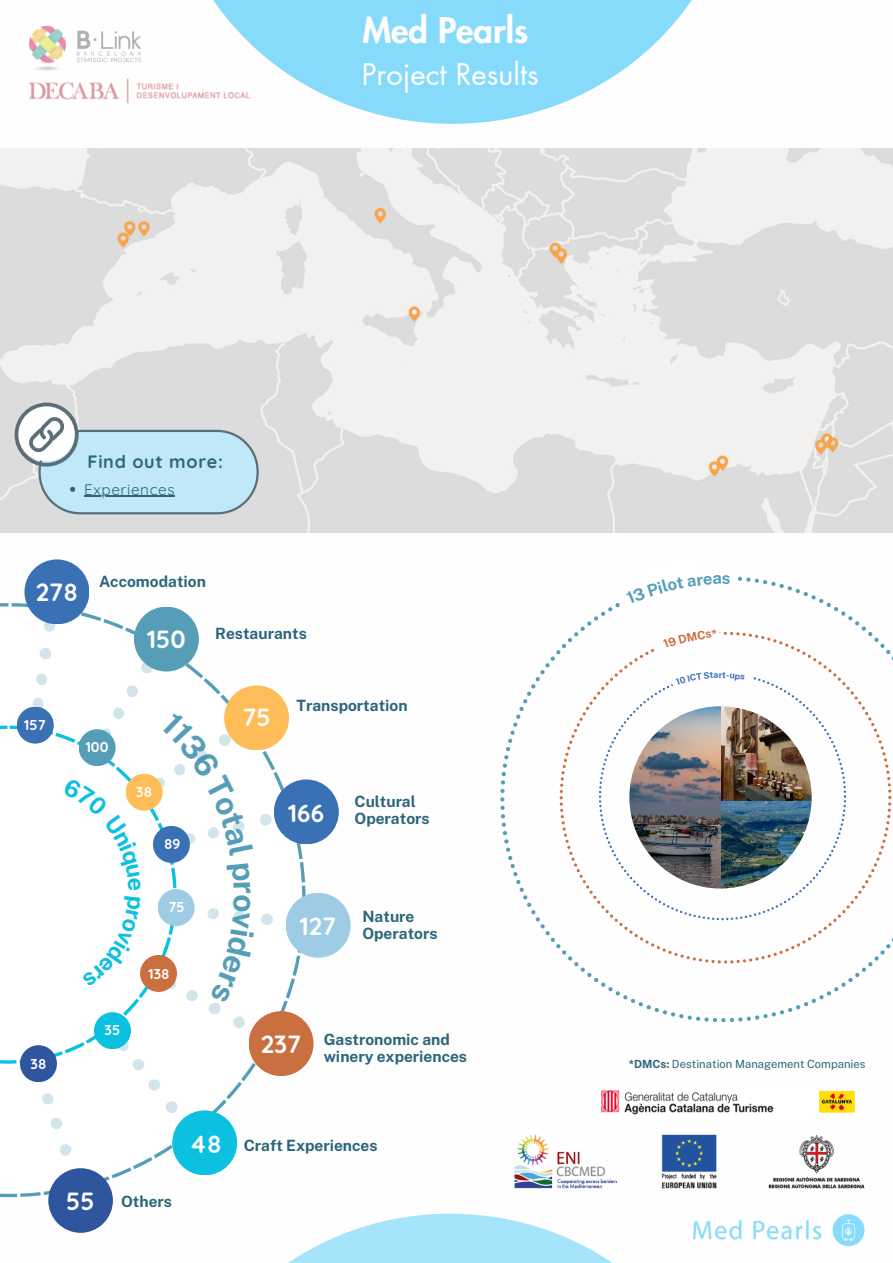
<style>
.page{position:relative;width:893px;height:1263px;background:#fff}
.page>*{position:absolute;margin:0;border:0;box-sizing:border-box;transform-origin:0 0}
.t1{font:800 34.5px "Futura LT Pro";color:#fff}
.t2{font:29.25px "Futura LT Pro";color:#fff}
.t3{font:700 24.83px "Quicksand";color:#fefefe}
.t4{font:700 24.75px "Quicksand";color:#fefefe}
.t5{font:700 17.92px "Quicksand";letter-spacing:.04em;color:#2c667b}
.t6{font:700 15.52px/16.9px "Public Sans";color:#2c667b}
.t7{font:15.3px "Quicksand";letter-spacing:.04em;color:#2c667b}
.t8{font:700 14.25px "Quicksand";color:#fefefe}
.t9{font:11.25px "Public Sans";color:#2c667b}
.t10{font:700 8.93px "Public Sans";color:#3a70b4}
.s1{font-weight:700}
</style>
<div class="page">
<img style="left:0;top:149px;width:893px;height:383px">
<svg style="left:500px;top:578px;width:393px;height:444px"></svg>
<svg style="left:559px;top:632px;width:332px;height:331px"></svg>
<svg style="left:213px;top:0;width:479px;height:124px;fill:#87dbfa"></svg>
<svg style="left:288px;top:1214px;width:216px;height:49px;fill:#a6e4fb"></svg>
<svg style="left:0;top:603px;width:305px;height:594px"></svg>
<svg style="left:66px;top:1167px;width:17px;height:4px"></svg>
<svg style="left:58px;top:1142px;width:15px;height:15px"></svg>
<svg style="left:49px;top:1116px;width:15px;height:15px"></svg>
<svg style="left:33px;top:1080px;width:15px;height:4px"></svg>
<svg style="left:41px;top:1091px;width:14px;height:15px"></svg>
<svg style="left:163px;top:1099px;width:35px;height:39px"></svg>
<svg style="left:115px;top:1064px;width:48px;height:29px"></svg>
<svg style="left:177px;top:975px;width:23px;height:28px"></svg>
<svg style="left:193px;top:905px;width:3px;height:12px"></svg>
<svg style="left:139px;top:659px;width:16px;height:16px"></svg>
<svg style="left:124px;top:683px;width:16px;height:16px"></svg>
<svg style="left:97px;top:705px;width:29px;height:20px"></svg>
<svg style="left:43px;top:621px;width:13px;height:11px"></svg>
<svg style="left:39px;top:647px;width:13px;height:13px"></svg>
<svg style="left:31px;top:696px;width:13px;height:13px"></svg>
<svg style="left:35px;top:673px;width:13px;height:13px"></svg>
<svg style="left:583px;top:662px;width:273px;height:273px"></svg>
<img style="left:599px;top:673px;width:247px;height:247px">
<div style="left:24px;top:559px;width:65px;height:65px;background:#3a70b4;border-radius:50%"></div>
<div style="left:134px;top:607px;width:65px;height:64px;background:#569eb8;border-radius:50%"></div>
<div style="left:224px;top:685px;width:65px;height:65px;background:#ffbd59;border-radius:50%"></div>
<div style="left:274px;top:779px;width:65px;height:65px;background:#3a70b4;border-radius:50%"></div>
<div style="left:286px;top:893px;width:65px;height:65px;background:#9ecce4;border-radius:50%"></div>
<div style="left:249px;top:1011px;width:64px;height:65px;background:#ca7040;border-radius:50%"></div>
<div style="left:172px;top:1110px;width:65px;height:65px;background:#0cc0df;border-radius:50%"></div>
<div style="left:48px;top:1168px;width:65px;height:65px;background:#2f559f;border-radius:50%"></div>
<svg style="left:0;top:725px;width:177px;height:339px"></svg>
<div style="left:79px;top:729px;width:37px;height:37px;background:#569eb8;border-radius:50%"></div>
<div style="left:126px;top:774px;width:37px;height:37px;background:#ffbd59;border-radius:50%"></div>
<div style="left:153px;top:826px;width:37px;height:37px;background:#3a70b4;border-radius:50%"></div>
<div style="left:158px;top:889px;width:37px;height:37px;background:#9ecce4;border-radius:50%"></div>
<div style="left:140px;top:955px;width:37px;height:37px;background:#ca7040;border-radius:50%"></div>
<div style="left:94px;top:1012px;width:37px;height:37px;background:#0cc0df;border-radius:50%"></div>
<div style="left:20px;top:1045px;width:37px;height:37px;background:#2f559f;border-radius:50%"></div>
<div style="left:17px;top:707px;width:37px;height:37px;background:#3a70b4;border-radius:50%"></div>
<img style="left:504px;top:1134px;width:361px;height:129px">
<img style="left:29px;top:25px;width:37px;height:46px">
<img style="left:76px;top:30px;width:65px;height:32px">
<img style="left:601px;top:1090px;width:254px;height:25px">
<img style="left:29px;top:75px;width:226px;height:32px">
<div style="left:802px;top:887px;width:25px;height:25px;background:#fefefe;border-radius:50%"></div>
<svg style="left:15px;top:402px;width:243px;height:112px;background:#c4dce6"></svg>
<hr style="left:84px;top:496px;width:91px;height:1px;background:#2c667b">
<svg style="left:150px;top:711px;width:123px;height:145px"></svg>
<svg style="left:207px;top:863px;width:66px;height:182px"></svg>
<svg style="left:63px;top:778px;width:78px;height:112px"></svg>
<svg style="left:82px;top:896px;width:59px;height:91px"></svg>
<svg style="left:612px;top:523px;width:144px;height:198px"></svg>
<p class="t1" style="left:362px;top:14px;width:167px">Med Pearls</p>
<p class="t2" style="left:362px;top:61px;width:178px">Project Results</p>
<p class="t5" style="left:88px;top:450px;width:137px">Find out more:</p>
<p class="t7" style="left:84px;top:479px;width:92px">Experiences</p>
<p class="t3" style="left:36px;top:576px;width:43px">278</p>
<p class="t6" style="left:99px;top:573px;width:109px">Accomodation</p>
<p class="t3" style="left:147px;top:623px;width:40px">150</p>
<p class="t6" style="left:215px;top:625px;width:93px">Restaurants</p>
<p class="t8" style="left:24px;top:716px;width:23px">157</p>
<p class="t8" style="left:86px;top:738px;width:24px">100</p>
<p class="t8" style="left:136px;top:783px;width:17px">38</p>
<p class="t8" style="left:164px;top:835px;width:18px">89</p>
<p class="t4" style="left:242px;top:701px;width:30px">75</p>
<p class="t6" style="left:296px;top:697px;width:113px">Transportation</p>
<p class="t4" style="left:288px;top:798px;width:38px">166</p>
<p class="t6" style="left:354px;top:793px;width:77px">Cultural<br>Operators</p>
<p class="t8" style="left:31px;top:1054px;width:17px">38</p>
<p class="t8" style="left:105px;top:1021px;width:17px">35</p>
<p class="t8" style="left:168px;top:898px;width:18px">75</p>
<p class="t8" style="left:149px;top:965px;width:23px">138</p>
<p class="t4" style="left:300px;top:910px;width:38px">127</p>
<p class="t6" style="left:362px;top:908px;width:77px">Nature<br>Operators</p>
<p class="t4" style="left:261px;top:1028px;width:42px">237</p>
<p class="t6" style="left:324px;top:1031px;width:145px">Gastronomic and winery experiences</p>
<p class="t4" style="left:189px;top:1128px;width:34px">48</p>
<p class="t6" style="left:244px;top:1137px;width:135px">Craft Experiences</p>
<p class="t4" style="left:66px;top:1185px;width:30px">55</p>
<p class="t6" style="left:121px;top:1193px;width:52px">Others</p>
<p class="t10" style="left:718px;top:669px;width:5px">r</p>
<p class="t9" style="left:629px;top:1058px;width:238px"><span class="s1">*DMCs:</span> Destination Management Companies</p>
</div>
